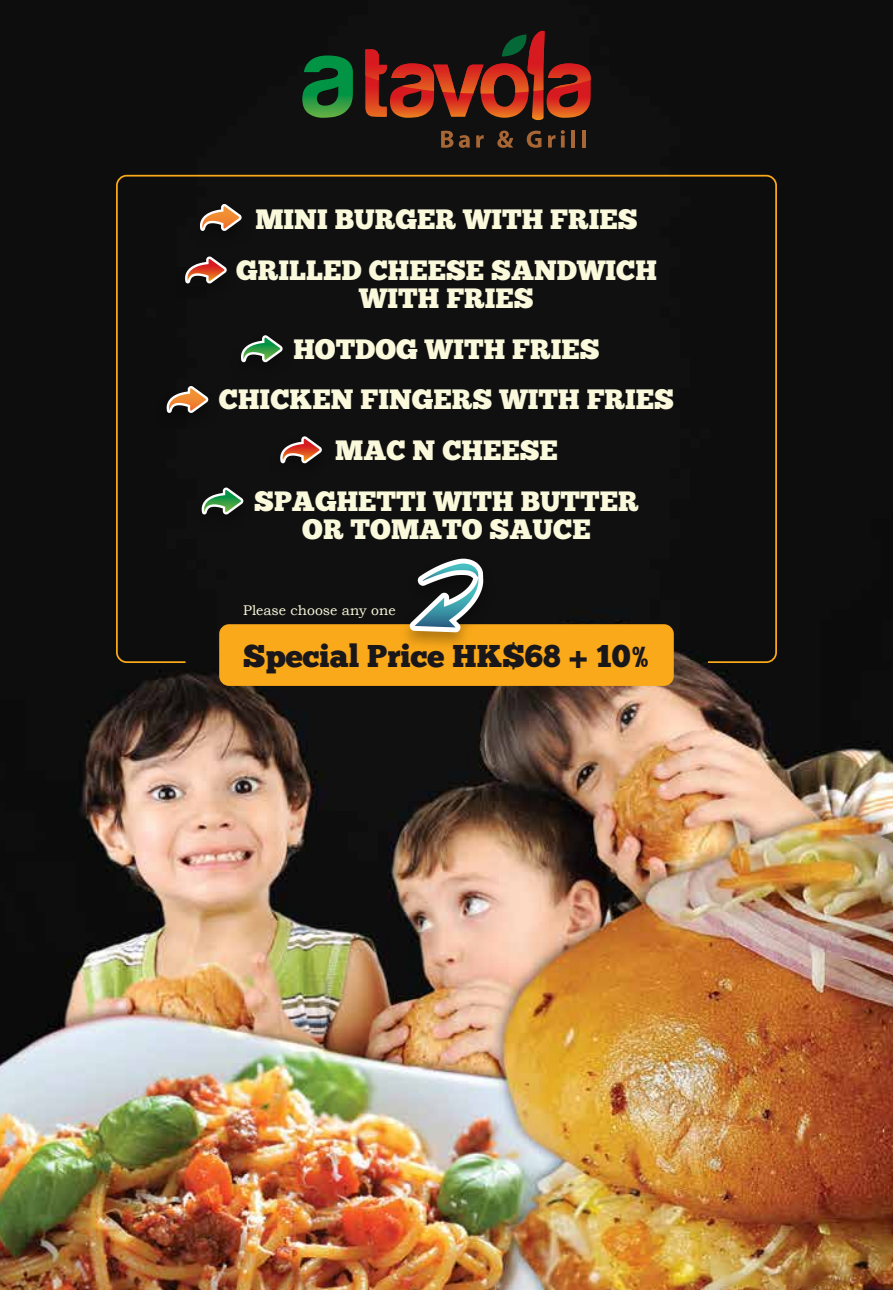
<style>
.page{position:relative;width:893px;height:1290px;background:#fff}
.page>*{position:absolute;margin:0;border:0;box-sizing:border-box;transform-origin:0 0}
.t1{font:31.5px "Chunk Five";color:#1a171a}
.t2{font:28px/50.8px "Chunk Five";color:#faf9dc;text-align:center}
.t3{font:14px "Bookman Old Style";color:#faf9dc}
.s1{font-style:inherit}
</style>
<div class="page">
<img style="left:0;top:0;width:893px;height:1290px">
<svg style="left:441px;top:131px;width:12px;height:17px"></svg>
<svg style="left:459px;top:135px;width:11px;height:13px"></svg>
<svg style="left:476px;top:135px;width:8px;height:13px"></svg>
<svg style="left:497px;top:131px;width:16px;height:17px"></svg>
<svg style="left:527px;top:131px;width:14px;height:17px"></svg>
<svg style="left:548px;top:135px;width:7px;height:13px"></svg>
<svg style="left:561px;top:135px;width:4px;height:13px"></svg>
<svg style="left:561px;top:130px;width:4px;height:4px"></svg>
<hr style="left:571px;top:130px;width:4px;height:18px;background:#a76635">
<hr style="left:582px;top:130px;width:3px;height:18px;background:#a76635">
<svg style="left:302px;top:55px;width:51px;height:63px;background:#136931"></svg>
<svg style="left:365px;top:31px;width:226px;height:89px;background:#632117"></svg>
<div style="left:219px;top:624px;width:455px;height:62px;background:#faa91a;border-radius:10px"></div>
<div style="left:116px;top:175px;width:661px;height:488px;border:2px solid #faa91a;border-radius:10px"></div>
<div style="left:184px;top:195px;width:74px;height:59px;background:#0f0f0f"></div>
<svg style="left:200px;top:204px;width:42px;height:27px"></svg>
<div style="left:169px;top:247px;width:74px;height:60px;background:#0f0f0f"></div>
<svg style="left:185px;top:256px;width:42px;height:27px"></svg>
<div style="left:225px;top:326px;width:73px;height:59px;background:#101010"></div>
<svg style="left:241px;top:335px;width:42px;height:27px"></svg>
<div style="left:151px;top:377px;width:73px;height:59px;background:#0e0e0e"></div>
<svg style="left:167px;top:386px;width:41px;height:27px"></svg>
<div style="left:264px;top:427px;width:74px;height:59px;background:#101010"></div>
<svg style="left:280px;top:436px;width:42px;height:27px"></svg>
<div style="left:186px;top:478px;width:73px;height:60px;background:#101010"></div>
<svg style="left:202px;top:487px;width:41px;height:27px"></svg>
<img style="left:394px;top:550px;width:105px;height:96px">
<svg style="left:409px;top:559px;width:74px;height:73px"></svg>
<p class="t2" style="left:236px;top:194px;width:422px">MINI BURGER WITH FRIES<br>GRILLED CHEESE SANDWICH</p>
<p class="t2" style="left:219px;top:273px;width:457px">WITH FRIES<br>HOTDOG WITH FRIES<br>CHICKEN FINGERS WITH FRIES<br>MAC N CHEESE<br>SPAGHETTI WITH BUTTER</p>
<p class="t2" style="left:302px;top:504px;width:290px">OR TOMATO SAUCE</p>
<p class="t3" style="left:243px;top:601px;width:154px">Please choose any one</p>
<p class="t1" style="left:243px;top:641px;width:408px">Special Price HK<span class="s1">$</span>68 <span class="s1">+</span> 10<span class="s1">%</span></p>
</div>
